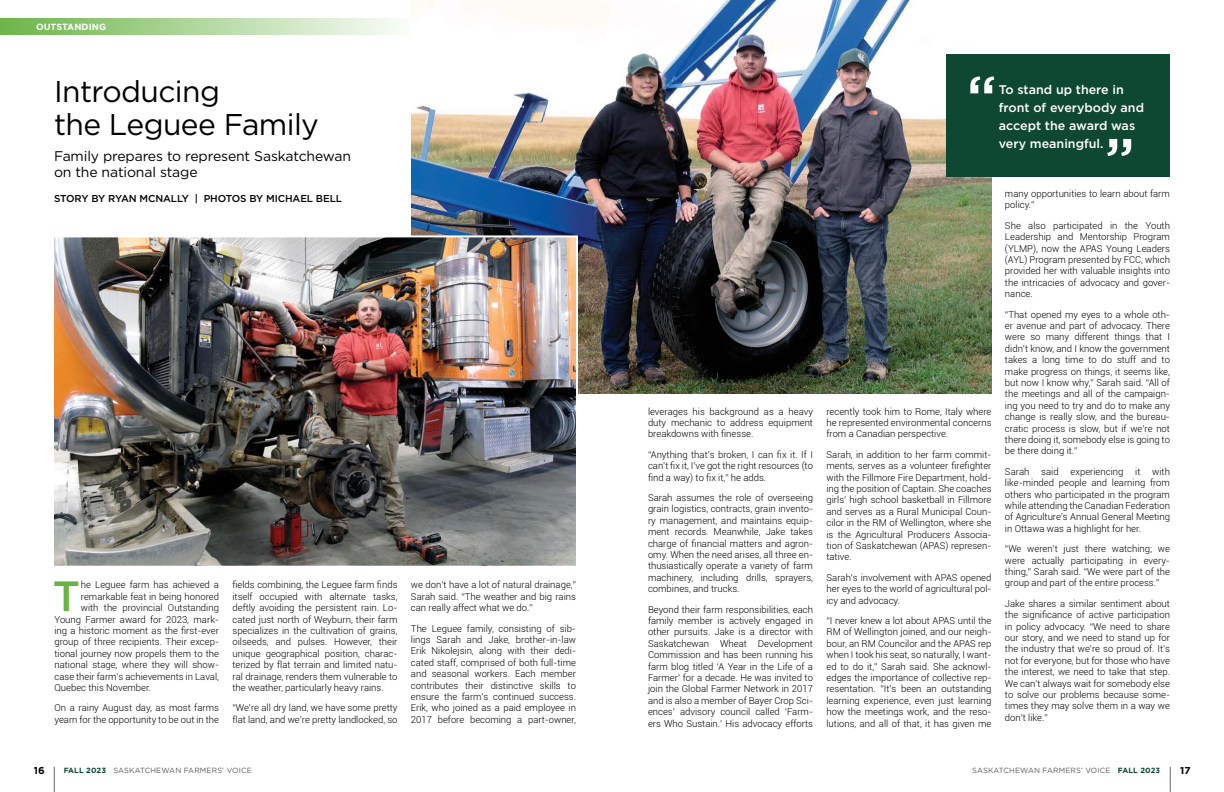
<style>
.page{position:relative;width:1224px;height:792px;background:#fff}
.page>*{position:absolute;margin:0;border:0;box-sizing:border-box;transform-origin:0 0}
.t1{font:500 42.1px "Gotham";color:#69b445}
.t2{font:30px/34px "Gotham";letter-spacing:-.02em;color:#000}
.t3{font:14px/16px "Gotham";letter-spacing:-.01em;color:#000}
.t4{font:500 12.5px/18px "Gotham";color:#fff}
.t5{font:500 10px "Gotham";letter-spacing:-.01em;color:#000}
.t6{font:700 10px "Gotham";color:#000}
.t7{font:300 9.5px/11.4px "Roboto";color:#000;text-align:justify}
.t8{font:700 9px "Gotham";letter-spacing:.01em;color:#fff}
.t9{font:7.5px "Gotham";letter-spacing:.02em;color:#58595b}
.s1{font-weight:700;color:#0e4732}
</style>
<div class="page">
<svg style="left:1170px;top:767px;width:1px;height:25px"></svg>
<svg style="left:54px;top:767px;width:1px;height:25px"></svg>
<div style="left:0;top:18px;width:415px;height:17px;background:linear-gradient(to right,#6cb549,#fdfefc)"></div>
<img style="left:411px;top:0;width:581px;height:394px">
<img style="left:54px;top:234px;width:525px;height:332px">
<div style="left:946px;top:54px;width:224px;height:122px;background:#0e4732"></div>
<svg style="left:1107px;top:139px;width:24px;height:17px"></svg>
<svg style="left:970px;top:76px;width:24px;height:17px"></svg>
<p class="t8" style="left:36px;top:22px;width:72px">OUTSTANDING</p>
<h2 class="t2" style="left:54px;top:73px;width:267px">Introducing<br>the Leguee Family</h2>
<h3 class="t3" style="left:54px;top:147px;width:299px">Family prepares to represent Saskatchewan on the national stage</h3>
<p class="t5" style="left:54px;top:191px;width:289px">STORY BY RYAN MCNALLY | PHOTOS BY MICHAEL BELL</p>
<h1 class="t1" style="left:53px;top:572px;width:29px">T</h1>
<p class="t7" style="left:81px;top:579px;width:140px">he Leguee farm has achieved a</p>
<p class="t7" style="left:81px;top:590px;width:140px">remarkable feat in being honored</p>
<p class="t7" style="left:81px;top:602px;width:140px">with the provincial Outstanding</p>
<p class="t7" style="left:55px;top:613px;width:166px">Young Farmer award for 2023, mark-</p>
<p class="t7" style="left:55px;top:625px;width:166px">ing a historic moment as the first-ever</p>
<p class="t7" style="left:55px;top:636px;width:166px">group of three recipients. Their excep-</p>
<p class="t7" style="left:55px;top:647px;width:166px">tional journey now propels them to the</p>
<p class="t7" style="left:55px;top:659px;width:166px">national stage, where they will show-</p>
<p class="t7" style="left:55px;top:670px;width:166px">case their farm’s achievements in Laval,</p>
<p class="t7" style="left:55px;top:682px;width:98px">Quebec this November.</p>
<p class="t7" style="left:55px;top:702px;width:166px">On a rainy August day, as most farms yearn for the opportunity to be out in the</p>
<p class="t7" style="left:232px;top:579px;width:167px">fields combining, the Leguee farm finds itself occupied with alternate tasks, deftly avoiding the persistent rain. Lo&shy;cated just north of Weyburn, their farm specializes in the cultivation of grains, oilseeds, and pulses. However, their unique geographical position, charac&shy;terized by flat terrain and limited natu&shy;ral drainage, renders them vulnerable to the weather, particularly heavy rains.</p>
<p class="t7" style="left:232px;top:702px;width:167px">“We’re all dry land, we have some pretty flat land, and we’re pretty landlocked, so</p>
<p class="t7" style="left:411px;top:579px;width:167px">we don’t have a lot of natural drainage,” Sarah said. “The weather and big rains can really affect what we do.”</p>
<p class="t7" style="left:411px;top:622px;width:167px">The Leguee family, consisting of sib&shy;lings Sarah and Jake, brother-in-law Erik Nikolejsin, along with their dedi&shy;cated staff, comprised of both full-time and seasonal workers. Each member contributes their distinctive skills to ensure the farm’s continued success.<br>Erik, who joined as a paid employee in 2017 before becoming a part-owner,</p>
<h3 class="t4" style="left:999px;top:80px;width:147px">To stand up there in front of everybody and accept the award was very meaningful.</h3>
<p class="t7" style="left:648px;top:405px;width:167px">leverages his background as a heavy duty mechanic to address equipment breakdowns with finesse.</p>
<p class="t7" style="left:648px;top:448px;width:167px">“Anything that’s broken, I can fix it. If I can’t fix it, I’ve got the right resources (to find a way) to fix it,” he adds.</p>
<p class="t7" style="left:648px;top:492px;width:167px">Sarah assumes the role of overseeing grain logistics, contracts, grain invento&shy;ry management, and maintains equip&shy;ment records. Meanwhile, Jake takes charge of financial matters and agron&shy;omy. When the need arises, all three en&shy;thusiastically operate a variety of farm machinery, including drills, sprayers, combines, and trucks.</p>
<p class="t7" style="left:648px;top:603px;width:167px">Beyond their farm responsibilities, each family member is actively engaged in other pursuits. Jake is a director with Saskatchewan Wheat Development Commission and has been running his farm blog titled ‘A Year in the Life of a Farmer’ for a decade. He was invited to join the Global Farmer Network in 2017 and is also a member of Bayer Crop Sci&shy;ences’ advisory council called ‘Farm&shy;ers Who Sustain.’ His advocacy efforts</p>
<p class="t7" style="left:826px;top:405px;width:167px">recently took him to Rome, Italy where he represented environmental concerns from a Canadian perspective.</p>
<p class="t7" style="left:826px;top:448px;width:167px">Sarah, in addition to her farm commit&shy;ments, serves as a volunteer firefighter with the Fillmore Fire Department, hold&shy;ing the position of Captain. She coaches girls’ high school basketball in Fillmore and serves as a Rural Municipal Coun&shy;cilor in the RM of Wellington, where she is the Agricultural Producers Associa&shy;tion of Saskatchewan (APAS) represen&shy;tative.</p>
<p class="t7" style="left:826px;top:571px;width:167px">Sarah’s involvement with APAS opened her eyes to the world of agricultural pol&shy;icy and advocacy.</p>
<p class="t7" style="left:826px;top:615px;width:167px">“I never knew a lot about APAS until the RM of Wellington joined, and our neigh&shy;bour, an RM Councilor and the APAS rep when I took his seat, so naturally, I want&shy;ed to do it,” Sarah said. She acknowl&shy;edges the importance of collective rep&shy;resentation. “It’s been an outstanding learning experience, even just learning how the meetings work, and the reso&shy;lutions, and all of that, it has given me</p>
<p class="t7" style="left:1005px;top:188px;width:166px">many opportunities to learn about farm policy.”</p>
<p class="t7" style="left:1005px;top:219px;width:167px">She also participated in the Youth Leadership and Mentorship Program (YLMP), now the APAS Young Leaders (AYL) Program presented by FCC, which provided her with valuable insights into the intricacies of advocacy and gover&shy;nance.</p>
<p class="t7" style="left:1005px;top:308px;width:167px">“That opened my eyes to a whole oth&shy;er avenue and part of advocacy. There were so many different things that I didn’t know, and I know the government takes a long time to do stuff and to make progress on things, it seems like, but now I know why,” Sarah said. “All of the meetings and all of the campaign&shy;ing you need to try and do to make any change is really slow, and the bureau&shy;cratic process is slow, but if we’re not there doing it, somebody else is going to be there doing it.”</p>
<p class="t7" style="left:1005px;top:465px;width:167px">Sarah said experiencing it with like-minded people and learning from others who participated in the program while attending the Canadian Federation of Agriculture’s Annual General Meeting in Ottawa was a highlight for her.</p>
<p class="t7" style="left:1005px;top:543px;width:167px">“We weren’t just there watching; we were actually participating in every&shy;thing,” Sarah said. “We were part of the group and part of the entire process.”</p>
<p class="t7" style="left:1005px;top:597px;width:167px">Jake shares a similar sentiment about the significance of active participation in policy advocacy. “We need to share our story, and we need to stand up for the industry that we’re so proud of. It’s not for everyone, but for those who have the interest, we need to take that step.<br>We can’t always wait for somebody else to solve our problems because some&shy;times they may solve them in a way we don’t like.”</p>
<p class="t6" style="left:34px;top:765px;width:12px">16</p>
<p class="t9" style="left:64px;top:766px;width:189px"><span class="s1">FALL 2023</span> SASKATCHEWAN FARMERS’ VOICE</p>
<p class="t9" style="left:972px;top:766px;width:189px">SASKATCHEWAN FARMERS’ VOICE <span class="s1">FALL 2023</span></p>
<p class="t6" style="left:1180px;top:765px;width:12px">17</p>
</div>
